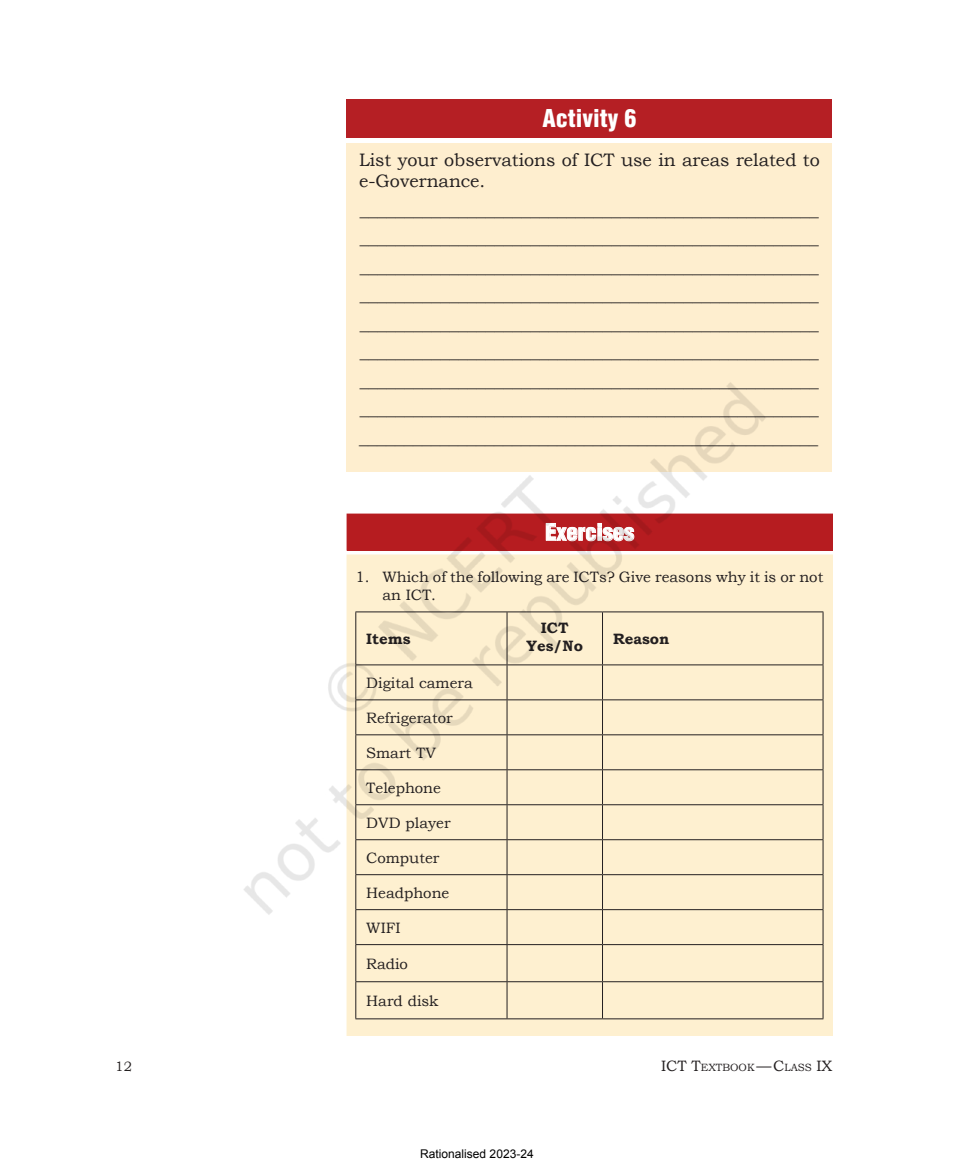
<style>
.page{position:relative;width:954px;height:1169px;background:#fff}
.page>*{position:absolute;margin:0;border:0;box-sizing:border-box;transform-origin:0 0}
.t1{font:900 condensed 24px "Helvetica";color:#fff}
.t2{font:900 22.5px "Helvetica";color:#fff}
.t3{font:18px/28.5px "Bookman Old Style";color:#231f20}
.t4{font:15px/18px "Bookman Old Style";color:#231f20}
.t5{font:700 15px/18px "Bookman Old Style";color:#231f20;text-align:center}
.t6{font:13.5px "Bookman Old Style";color:#231f20}
.t7{font:12px "Arial";color:#000}
.t8{font:10.5px "Bookman Old Style";color:#231f20}
.s1{font-size:15px}
</style>
<div class="page">
<img style="left:346px;top:99px;width:487px;height:937px">
<img style="left:244px;top:314px;width:538px;height:631px">
<h1 class="t1" style="left:542px;top:103px;width:95px">Activity 6</h1>
<p class="t3" style="left:359px;top:149px;width:462px;line-height:21.6px">List your observations of ICT use in areas related to e-Governance.</p>
<p class="t3" style="left:359px;top:195px;width:461px;text-align:justify">___________________________________________________ ___________________________________________________ ___________________________________________________ ___________________________________________________ ___________________________________________________ ___________________________________________________ ___________________________________________________ ___________________________________________________ ___________________________________________________</p>
<p class="t2" style="left:545px;top:519px;width:90px">Exercises</p>
<p class="t4" style="left:382px;top:567px;width:442px;text-indent:-27px">1. Which of the following are ICTs? Give reasons why it is or not an ICT.</p>
<p class="t5" style="left:366px;top:629px;width:46px">Items</p>
<p class="t5" style="left:527px;top:619px;width:58px">ICT<br>Yes/No</p>
<p class="t5" style="left:613px;top:629px;width:58px">Reason</p>
<p class="t4" style="left:366px;top:673px;width:108px">Digital camera</p>
<p class="t4" style="left:366px;top:708px;width:88px">Refrigerator</p>
<p class="t4" style="left:366px;top:743px;width:71px">Smart TV</p>
<p class="t4" style="left:366px;top:778px;width:76px">Telephone</p>
<p class="t4" style="left:366px;top:813px;width:86px">DVD player</p>
<p class="t4" style="left:366px;top:848px;width:75px">Computer</p>
<p class="t4" style="left:366px;top:883px;width:85px">Headphone</p>
<p class="t4" style="left:366px;top:918px;width:36px">WIFI</p>
<p class="t4" style="left:366px;top:954px;width:43px">Radio</p>
<p class="t4" style="left:366px;top:991px;width:74px">Hard disk</p>
<p class="t6" style="left:115px;top:1057px;width:18px">12</p>
<p class="t8" style="left:661px;top:1060px;width:173px"><span class="s1">ICT T</span>EXTBOOK <span class="s1">—C</span>LASS <span class="s1">IX</span></p>
<p class="t7" style="left:420px;top:1145px;width:115px">Rationalised 2023-24</p>
</div>
